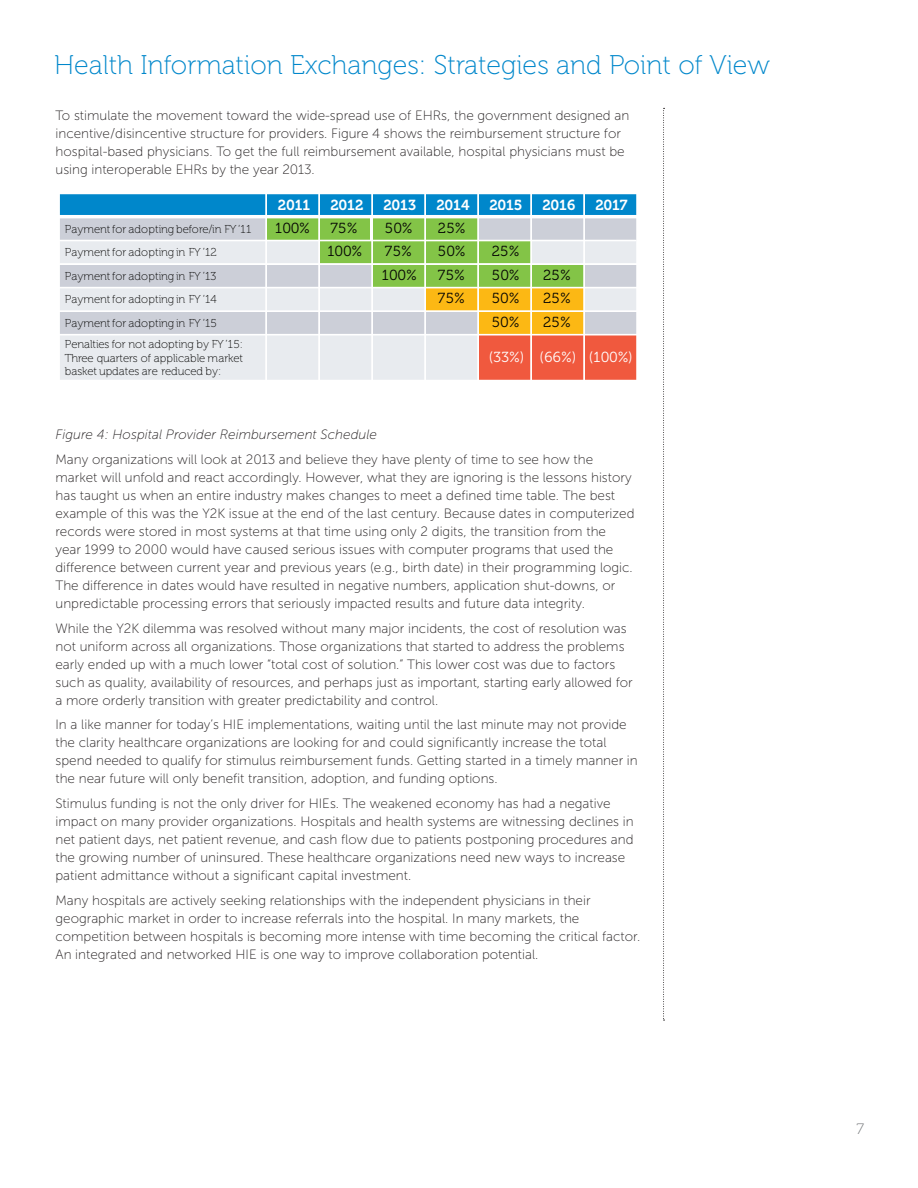
<style>
.page{position:relative;width:918px;height:1188px;background:#fff}
.page>*{position:absolute;margin:0;border:0;box-sizing:border-box;transform-origin:0 0}
.t1{font:27px "Museo For Dell 100";color:#0087cb}
.t2{font:15px "Museo For Dell 100";color:#727477}
.t3{font:14.55px "Museo For Dell 300";letter-spacing:.02em;color:#050504}
.t4{font:14.55px "Museo For Dell 700";letter-spacing:-.015em;color:#fff}
.t5{font:14.55px "Museo For Dell 300";letter-spacing:.015em;color:#fff}
.Body{font:13.5px/18px "Museo Sans For Dell 100";color:#231f20}
.Body-2{font:italic 13.5px "Museo Sans For Dell 100";color:#231f20}
.t6{font:11.4px/13.4px "Museo For Dell 100";color:#050504;text-align:justify}
</style>
<div class="page">
<div style="left:478px;top:334px;width:53px;height:46px;background:linear-gradient(to right,#f0593e,#f0593e)"></div>
<div style="left:584px;top:335px;width:53px;height:46px;background:#f0593e"></div>
<div style="left:478px;top:338px;width:53px;height:40px;background:#f0593e"></div>
<div style="left:531px;top:334px;width:53px;height:46px;background:#f0593e"></div>
<div style="left:59px;top:193px;width:578px;height:24px;background:#0087cb"></div>
<div style="left:59px;top:217px;width:207px;height:23px;background:#cccfd8"></div>
<div style="left:266px;top:217px;width:51px;height:23px;background:#83c447"></div>
<div style="left:317px;top:217px;width:53px;height:23px;background:#83c447"></div>
<div style="left:372px;top:217px;width:53px;height:23px;background:#83c447"></div>
<div style="left:425px;top:217px;width:53px;height:23px;background:#83c447"></div>
<div style="left:478px;top:217px;width:53px;height:23px;background:#cccfd8"></div>
<div style="left:531px;top:217px;width:53px;height:23px;background:#cccfd8"></div>
<div style="left:584px;top:217px;width:53px;height:23px;background:#cccfd8"></div>
<div style="left:59px;top:240px;width:207px;height:24px;background:#e8ebef"></div>
<div style="left:266px;top:240px;width:53px;height:24px;background:#e8ebef"></div>
<div style="left:319px;top:240px;width:53px;height:24px;background:#83c447"></div>
<div style="left:372px;top:240px;width:53px;height:24px;background:#83c447"></div>
<div style="left:425px;top:240px;width:53px;height:24px;background:#83c447"></div>
<div style="left:478px;top:240px;width:53px;height:24px;background:#83c447"></div>
<div style="left:531px;top:240px;width:53px;height:24px;background:#e8ebef"></div>
<div style="left:584px;top:240px;width:53px;height:24px;background:#e8ebef"></div>
<div style="left:59px;top:264px;width:207px;height:23px;background:#cccfd8"></div>
<div style="left:266px;top:264px;width:53px;height:23px;background:#cccfd8"></div>
<div style="left:319px;top:264px;width:53px;height:23px;background:#cccfd8"></div>
<div style="left:372px;top:264px;width:53px;height:23px;background:#83c447"></div>
<div style="left:425px;top:264px;width:53px;height:23px;background:#83c447"></div>
<div style="left:478px;top:264px;width:53px;height:23px;background:#83c447"></div>
<div style="left:531px;top:264px;width:53px;height:23px;background:#83c447"></div>
<div style="left:584px;top:264px;width:53px;height:23px;background:#cccfd8"></div>
<div style="left:59px;top:287px;width:207px;height:24px;background:#e8ebef"></div>
<div style="left:266px;top:287px;width:53px;height:24px;background:#e8ebef"></div>
<div style="left:319px;top:287px;width:53px;height:24px;background:#e8ebef"></div>
<div style="left:372px;top:287px;width:53px;height:24px;background:#e8ebef"></div>
<div style="left:425px;top:287px;width:53px;height:24px;background:#fcb814"></div>
<div style="left:478px;top:287px;width:53px;height:24px;background:#fcb814"></div>
<div style="left:531px;top:287px;width:53px;height:24px;background:#fcb814"></div>
<div style="left:584px;top:287px;width:53px;height:24px;background:#e8ebef"></div>
<div style="left:59px;top:311px;width:207px;height:23px;background:#cccfd8"></div>
<div style="left:266px;top:311px;width:53px;height:23px;background:#cccfd8"></div>
<div style="left:319px;top:311px;width:53px;height:23px;background:#cccfd8"></div>
<div style="left:372px;top:311px;width:53px;height:23px;background:#cccfd8"></div>
<div style="left:425px;top:311px;width:53px;height:23px;background:#cccfd8"></div>
<div style="left:478px;top:311px;width:53px;height:23px;background:#fcb814"></div>
<div style="left:531px;top:311px;width:53px;height:23px;background:#fcb814"></div>
<div style="left:584px;top:311px;width:53px;height:23px;background:#cccfd8"></div>
<div style="left:59px;top:334px;width:207px;height:46px;background:#e8ebef"></div>
<div style="left:266px;top:334px;width:53px;height:46px;background:#e8ebef"></div>
<div style="left:319px;top:334px;width:53px;height:46px;background:#e8ebef"></div>
<div style="left:372px;top:334px;width:53px;height:46px;background:#e8ebef"></div>
<div style="left:425px;top:334px;width:53px;height:46px;background:#e8ebef"></div>
<div style="left:266px;top:193px;width:1px;height:188px;border:1px solid #fff"></div>
<div style="left:319px;top:193px;width:1px;height:188px;border:1px solid #fff"></div>
<div style="left:372px;top:193px;width:1px;height:188px;border:1px solid #fff"></div>
<div style="left:425px;top:193px;width:1px;height:188px;border:1px solid #fff"></div>
<div style="left:478px;top:193px;width:1px;height:188px;border:1px solid #fff"></div>
<div style="left:531px;top:193px;width:1px;height:188px;border:1px solid #fff"></div>
<div style="left:584px;top:193px;width:1px;height:188px;border:1px solid #fff"></div>
<div style="left:58px;top:215px;width:579px;height:3px;border:1px solid #fff"></div>
<div style="left:56px;top:240px;width:580px;height:1px;border:1px solid #fff"></div>
<div style="left:58px;top:264px;width:580px;height:1px;border:1px solid #fff"></div>
<div style="left:58px;top:287px;width:580px;height:1px;border:1px solid #fff"></div>
<div style="left:58px;top:311px;width:580px;height:1px;border:1px solid #fff"></div>
<div style="left:58px;top:334px;width:580px;height:1px;border:1px solid #fff"></div>
<div style="left:59px;top:193px;width:1px;height:188px;border:1px solid #fff"></div>
<div style="left:58px;top:193px;width:580px;height:1px;border:1px solid #fff"></div>
<svg style="left:663px;top:108px;width:2px;height:913px"></svg>
<h1 class="t1" style="left:54px;top:51px;width:718px">Health Information Exchanges: Strategies and Point of View</h1>
<p class="Body" style="left:56px;top:106px;width:575px">To stimulate the movement toward the wide-spread use of EHRs, the government designed an incentive/disincentive structure for providers. Figure 4 shows the reimbursement structure for hospital-based physicians. To get the full reimbursement available, hospital physicians must be using interoperable EHRs by the year 2013.</p>
<p class="t4" style="left:278px;top:197px;width:34px">2011</p>
<p class="t4" style="left:330px;top:197px;width:35px">2012</p>
<p class="t4" style="left:383px;top:197px;width:34px">2013</p>
<p class="t4" style="left:436px;top:197px;width:35px">2014</p>
<p class="t4" style="left:489px;top:197px;width:35px">2015</p>
<p class="t4" style="left:542px;top:197px;width:34px">2016</p>
<p class="t4" style="left:595px;top:197px;width:34px">2017</p>
<p class="t6" style="left:65px;top:222px;width:188px">Paymentfor adopting before/in FY ‘11</p>
<p class="t3" style="left:275px;top:220px;width:36px">100%</p>
<p class="t3" style="left:330px;top:220px;width:29px">75%</p>
<p class="t3" style="left:385px;top:220px;width:29px">50%</p>
<p class="t3" style="left:438px;top:220px;width:29px">25%</p>
<p class="t6" style="left:65px;top:246px;width:154px">Paymentfor adopting in FY ’12</p>
<p class="t3" style="left:327px;top:243px;width:36px">100%</p>
<p class="t3" style="left:385px;top:243px;width:29px">75%</p>
<p class="t3" style="left:438px;top:243px;width:29px">50%</p>
<p class="t3" style="left:492px;top:243px;width:29px">25%</p>
<p class="t6" style="left:65px;top:270px;width:153px">Paymentfor adopting in FY ’13</p>
<p class="t3" style="left:382px;top:267px;width:36px">100%</p>
<p class="t3" style="left:438px;top:267px;width:29px">75%</p>
<p class="t3" style="left:492px;top:267px;width:29px">50%</p>
<p class="t3" style="left:543px;top:267px;width:29px">25%</p>
<p class="t6" style="left:65px;top:293px;width:154px">Paymentfor adopting in FY ‘14</p>
<p class="t3" style="left:438px;top:290px;width:29px">75%</p>
<p class="t3" style="left:492px;top:290px;width:29px">50%</p>
<p class="t3" style="left:543px;top:290px;width:29px">25%</p>
<p class="t6" style="left:65px;top:317px;width:154px">Paymentfor adopting in FY ‘15</p>
<p class="t3" style="left:492px;top:314px;width:29px">50%</p>
<p class="t3" style="left:543px;top:314px;width:29px">25%</p>
<p class="t6" style="left:65px;top:338px;width:180px">Penalties for not adopting by FY ’15:<br>Three quarters of applicable market basket updates are reduced by:</p>
<p class="t5" style="left:489px;top:349px;width:145px">(33%) (66%) (100%)</p>
<p class="Body-2" style="left:56px;top:427px;width:323px">Figure 4: Hospital Provider Reimbursement Schedule</p>
<p class="Body" style="left:56px;top:450px;width:581px">Many organizations will look at 2013 and believe they have plenty of time to see how the market will unfold and react accordingly. However, what they are ignoring is the lessons history has taught us when an entire industry makes changes to meet a defined time table. The best example of this was the Y2K issue at the end of the last century. Because dates in computerized records were stored in most systems at that time using only 2 digits, the transition from the year 1999 to 2000 would have caused serious issues with computer programs that used the difference between current year and previous years (e.g., birth date) in their programming logic.<br>The difference in dates would have resulted in negative numbers, application shut-downs, or unpredictable processing errors that seriously impacted results and future data integrity.</p>
<p class="Body" style="left:56px;top:619px;width:579px">While the Y2K dilemma was resolved without many major incidents, the cost of resolution was not uniform across all organizations. Those organizations that started to address the problems early ended up with a much lower “total cost of solution.” This lower cost was due to factors such as quality, availability of resources, and perhaps just as important, starting early allowed for a more orderly transition with greater predictability and control.</p>
<p class="Body" style="left:56px;top:716px;width:584px">In a like manner for today’s HIE implementations, waiting until the last minute may not provide the clarity healthcare organizations are looking for and could significantly increase the total spend needed to qualify for stimulus reimbursement funds. Getting started in a timely manner in the near future will only benefit transition, adoption, and funding options.</p>
<p class="Body" style="left:56px;top:795px;width:580px">Stimulus funding is not the only driver for HIEs. The weakened economy has had a negative impact on many provider organizations. Hospitals and health systems are witnessing declines in net patient days, net patient revenue, and cash flow due to patients postponing procedures and the growing number of uninsured. These healthcare organizations need new ways to increase patient admittance without a significant capital investment.</p>
<p class="Body" style="left:56px;top:891px;width:587px">Many hospitals are actively seeking relationships with the independent physicians in their geographic market in order to increase referrals into the hospital. In many markets, the competition between hospitals is becoming more intense with time becoming the critical factor.<br>An integrated and networked HIE is one way to improve collaboration potential.</p>
<p class="t2" style="left:856px;top:1121px;width:9px">7</p>
</div>
